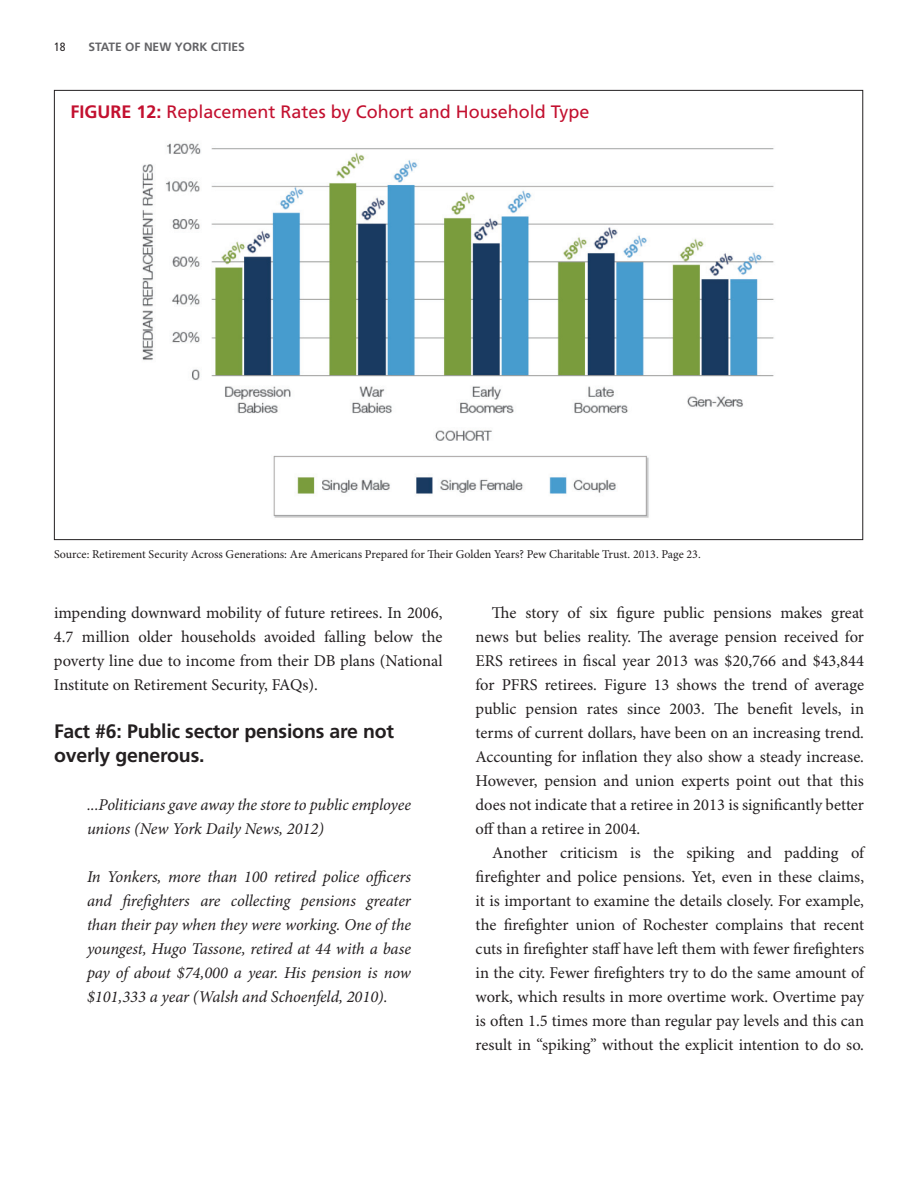
<style>
.page{position:relative;width:918px;height:1188px;background:#fff}
.page>*{position:absolute;margin:0;border:0;box-sizing:border-box;transform-origin:0 0}
.t1{font:700 19.5px/24px "Frutiger LT Std";letter-spacing:-.01em;color:#231f20}
.t2{font:18px "Frutiger LT Std";color:#c3102f}
.t3{font:16.5px/24px "Minion Pro";color:#231f20;text-align:justify}
.t4{font:italic 16.5px/24px "Minion Pro";letter-spacing:-.005em;color:#231f20}
.t5{font:12px "Minion Pro";color:#231f20}
.t6{font:700 12px "Frutiger LT Std";color:#636366}
.t7{font:condensed 12px "Frutiger LT Std";color:#231f20}
.s1{font-weight:700}
</style>
<div class="page">
<img style="left:142px;top:143px;width:632px;height:375px">
<p class="t7" style="left:54px;top:40px;width:13px">18</p>
<p class="t6" style="left:89px;top:40px;width:158px">STATE OF NEW YORK CITIES</p>
<p class="t2" style="left:71px;top:101px;width:520px"><span class="s1">FIGURE 12:</span> Replacement Rates by Cohort and Household Type</p>
<p class="t5" style="left:54px;top:547px;width:648px">Source: Retirement Security Across Generations: Are Americans Prepared for Their Golden Years? Pew Charitable Trust. 2013. Page 23.</p>
<p class="t3" style="left:54px;top:601px;width:390px">impending downward mobility of future retirees. In 2006, 4.7 million older households avoided falling below the poverty line due to income from their DB plans (National Institute on Retirement Security, FAQs).</p>
<p class="t1" style="left:54px;top:719px;width:342px">Fact #6: Public sector pensions are not overly generous.</p>
<p class="t4" style="left:87px;top:793px;width:325px">...Politicians gave away the store to public employee unions (New York Daily News, 2012)</p>
<p class="t4" style="left:87px;top:865px;width:326px;text-align:justify">In Yonkers, more than 100 retired police officers and firefighters are collecting pensions greater than their pay when they were working. One of the youngest, Hugo Tassone, retired at 44 with a base pay of about $74,000 a year. His pension is now $101,333 a year (Walsh and Schoenfeld, 2010).</p>
<p class="t3" style="left:475px;top:601px;width:390px;text-indent:16px">The story of six figure public pensions makes great news but belies reality. The average pension received for ERS retirees in fiscal year 2013 was $20,766 and $43,844 for PFRS retirees. Figure 13 shows the trend of average public pension rates since 2003. The benefit levels, in terms of current dollars, have been on an increasing trend.<br>Accounting for inflation they also show a steady increase.<br>However, pension and union experts point out that this does not indicate that a retiree in 2013 is significantly better off than a retiree in 2004.</p>
<p class="t3" style="left:476px;top:842px;width:390px;text-indent:17px">Another criticism is the spiking and padding of firefighter and police pensions. Yet, even in these claims, it is important to examine the details closely. For example, the firefighter union of Rochester complains that recent cuts in firefighter staff have left them with fewer firefighters in the city. Fewer firefighters try to do the same amount of work, which results in more overtime work. Overtime pay is often 1.5 times more than regular pay levels and this can result in “spiking” without the explicit intention to do so.</p>
</div>
